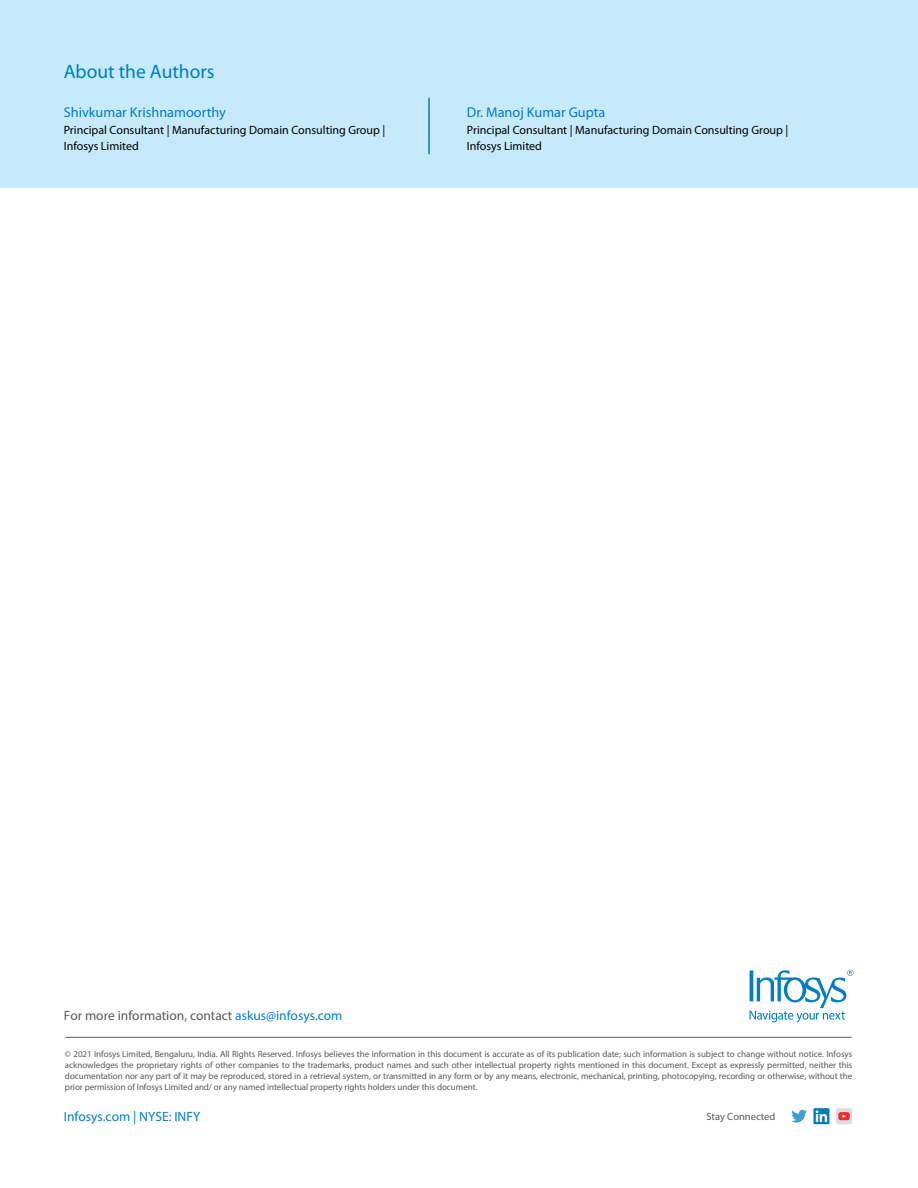
<style>
.page{position:relative;width:918px;height:1188px;background:#fff}
.page>*{position:absolute;margin:0;border:0;box-sizing:border-box;transform-origin:0 0}
.t1{font:19.5px "Myriad Pro";color:#007cc3}
.t2{font:14.25px "Myriad Pro";color:#007cc3}
.t3{font:13.5px "Myriad Pro";color:#58595b}
.t4{font:13.5px "Myriad Pro";color:#007dc3}
.t5{font:12px/16.5px "Myriad Pro";color:#000}
.t6{font:10.5px "Myriad Pro";color:#58595b}
.t7{font:9px/10.8px "Myriad Pro";letter-spacing:-.005em;color:#58595b;text-align:justify}
.s1{color:#007dc3}
</style>
<div class="page">
<svg style="left:791px;top:1110px;width:16px;height:13px"></svg>
<svg style="left:813px;top:1108px;width:16px;height:16px"></svg>
<svg style="left:816px;top:1110px;width:11px;height:12px"></svg>
<div style="left:836px;top:1108px;width:16px;height:16px;background:#dcdcdf;border-radius:2px"></div>
<svg style="left:838px;top:1112px;width:12px;height:8px"></svg>
<svg style="left:750px;top:970px;width:104px;height:53px"></svg>
<hr style="left:65px;top:1037px;width:787px;height:1px;background:#58595b">
<div style="left:0;top:0;width:918px;height:187px;background:#c7eafb"></div>
<hr style="left:428px;top:98px;width:2px;height:56px;background:#007dc3">
<h1 class="t1" style="left:64px;top:60px;width:152px">About the Authors</h1>
<h2 class="t2" style="left:64px;top:104px;width:164px">Shivkumar Krishnamoorthy</h2>
<h3 class="t5" style="left:64px;top:121px;width:323px">Principal Consultant | Manufacturing Domain Consulting Group |<br>Infosys Limited</h3>
<h2 class="t2" style="left:467px;top:104px;width:140px">Dr. Manoj Kumar Gupta</h2>
<h3 class="t5" style="left:467px;top:121px;width:323px">Principal Consultant | Manufacturing Domain Consulting Group |<br>Infosys Limited</h3>
<h3 class="t3" style="left:64px;top:1007px;width:280px">For more information, contact <span class="s1">askus@infosys.com</span></h3>
<p class="t7" style="left:65px;top:1049px;width:789px">© 2021 Infosys Limited, Bengaluru, India. All Rights Reserved. Infosys believes the information in this document is accurate as of its publication date; such information is subject to change without notice. Infosys acknowledges the proprietary rights of other companies to the trademarks, product names and such other intellectual property rights mentioned in this document. Except as expressly permitted, neither this documentation nor any part of it may be reproduced, stored in a retrieval system, or transmitted in any form or by any means, electronic, mechanical, printing, photocopying, recording or otherwise, without the prior permission of Infosys Limited and/ or any named intellectual property rights holders under this document.</p>
<h3 class="t4" style="left:64px;top:1108px;width:138px">Infosys.com | NYSE: INFY</h3>
<p class="t6" style="left:706px;top:1110px;width:70px">Stay Connected</p>
</div>
